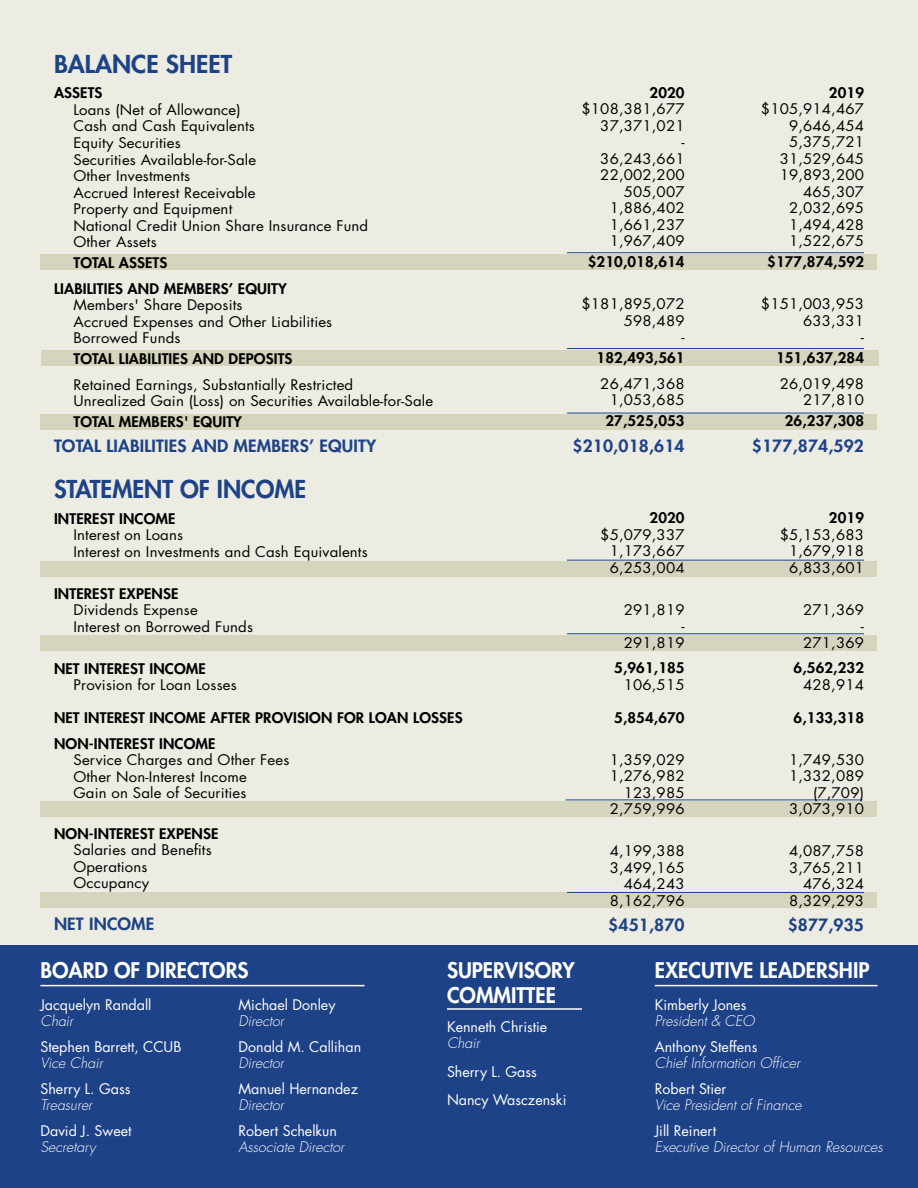
<style>
.page{position:relative;width:918px;height:1188px;background:#fff}
.page>*{position:absolute;margin:0;border:0;box-sizing:border-box;transform-origin:0 0}
.t1{font:800 24px "Futura";color:#1e4287}
.t2{font:800 24px "Futura";color:#1e4287;scale:1.05 1}
.t3{font:800 21px/25.2px "Futura";color:#fff}
.t4{font:800 16.5px "Futura";letter-spacing:.01em;color:#1e4287;scale:1.05 1}
.t5{font:14.25px/16.5px "Futura";letter-spacing:.01em;color:#000;text-align:right;scale:1.05 1}
.t6{font:800 14.25px/25.5px "Futura";letter-spacing:.01em;color:#000;scale:1.05 1}
.t7{font:14.25px/28.5px "Futura";color:#fff}
.t8{font:italic 300 14.25px "Futura";color:#fff}
</style>
<div class="page">
<div style="left:0;top:0;width:918px;height:946px;background:#edece3"></div>
<div style="left:40px;top:892px;width:838px;height:16px;background:#d5d4bc"></div>
<div style="left:40px;top:801px;width:838px;height:16px;background:#d5d4bc"></div>
<div style="left:40px;top:635px;width:838px;height:16px;background:#d5d4bc"></div>
<div style="left:40px;top:561px;width:838px;height:16px;background:#d5d4bc"></div>
<div style="left:40px;top:414px;width:838px;height:16px;background:#d5d4bc"></div>
<div style="left:41px;top:350px;width:837px;height:16px;background:#d5d4bc"></div>
<div style="left:40px;top:254px;width:838px;height:16px;background:#d5d4bc"></div>
<div style="left:0;top:945px;width:918px;height:243px;background:#1e4287"></div>
<hr style="left:40px;top:985px;width:324px;height:1px;background:#fff">
<hr style="left:655px;top:985px;width:223px;height:1px;background:#fff">
<hr style="left:447px;top:1008px;width:135px;height:2px;background:#fff">
<hr style="left:567px;top:252px;width:297px;height:1px;background:#1e4287">
<hr style="left:567px;top:413px;width:297px;height:1px;background:#1e4287">
<hr style="left:567px;top:348px;width:297px;height:1px;background:#1e4287">
<hr style="left:567px;top:560px;width:297px;height:1px;background:#1e4287">
<hr style="left:567px;top:633px;width:297px;height:1px;background:#1e4287">
<hr style="left:566px;top:800px;width:296px;height:1px;background:#1e4287">
<hr style="left:567px;top:892px;width:297px;height:1px;background:#1e4287">
<h1 class="t2" style="left:54px;top:49px;width:29px">BALANCE</h1>
<h1 class="t2" style="left:166px;top:49px;width:26px">SHEET</h1>
<p class="t6" style="left:54px;top:80px;width:48px">ASSETS</p>
<p class="t5" style="left:73px;top:102px;width:282px;text-align:left">Loans (Net of Allowance)<br>Cash and Cash Equivalents<br>Equity Securities<br>Securities Available-for-Sale<br>Other Investments<br>Accrued Interest Receivable<br>Property and Equipment<br>National Credit Union Share Insurance Fund<br>Other Assets</p>
<p class="t6" style="left:54px;top:250px;width:223px;text-indent:19px">TOTAL ASSETS<br>LIABILITIES AND MEMBERS’ EQUITY</p>
<p class="t5" style="left:73px;top:297px;width:248px;text-align:left">Members' Share Deposits<br>Accrued Expenses and Other Liabilities<br>Borrowed Funds</p>
<p class="t6" style="left:73px;top:346px;width:16px">TOTAL</p>
<p class="t6" style="left:119px;top:346px;width:13px">LIABILITIES</p>
<p class="t6" style="left:193px;top:346px;width:11px">AND</p>
<p class="t6" style="left:229px;top:346px;width:18px">DEPOSITS</p>
<p class="t5" style="left:73px;top:376px;width:344px;text-align:left">Retained Earnings, Substantially Restricted<br>Unrealized Gain (Loss) on Securities Available-for-Sale</p>
<p class="t6" style="left:73px;top:409px;width:16px">TOTAL</p>
<p class="t6" style="left:119px;top:409px;width:22px">MEMBERS</p>
<p class="t6" style="left:184px;top:409px;width:35px">' EQUITY</p>
<p class="t4" style="left:54px;top:436px;width:308px">TOTAL LIABILITIES AND MEMBERS’ EQUITY</p>
<h1 class="t1" style="left:54px;top:474px;width:254px">STATEMENT OF INCOME</h1>
<p class="t6" style="left:54px;top:506px;width:117px">INTEREST INCOME</p>
<p class="t5" style="left:73px;top:527px;width:282px;text-align:left">Interest on Loans<br>Interest on Investments and Cash Equivalents</p>
<p class="t6" style="left:54px;top:581px;width:120px">INTEREST EXPENSE</p>
<p class="t5" style="left:73px;top:602px;width:172px;text-align:left">Dividends Expense<br>Interest on Borrowed Funds</p>
<p class="t6" style="left:54px;top:656px;width:146px">NET INTEREST INCOME</p>
<p class="t5" style="left:73px;top:677px;width:157px">Provision for Loan Losses</p>
<p class="t6" style="left:54px;top:705px;width:391px">NET INTEREST INCOME AFTER PROVISION FOR LOAN LOSSES<br>NON-INTEREST INCOME</p>
<p class="t5" style="left:73px;top:752px;width:207px;text-align:left">Service Charges and Other Fees<br>Other Non-Interest Income<br>Gain on Sale of Securities</p>
<p class="t6" style="left:54px;top:821px;width:158px">NON-INTEREST EXPENSE</p>
<p class="t5" style="left:73px;top:842px;width:133px;text-align:left">Salaries and Benefits<br>Operations<br>Occupancy</p>
<p class="t4" style="left:54px;top:914px;width:97px">NET INCOME</p>
<p class="t6" style="left:650px;top:80px;width:35px">2020</p>
<p class="t5" style="left:582px;top:101px;width:100px">$108,381,677<br>37,371,021<br>-<br>36,243,661<br>22,002,200<br>505,007<br>1,886,402<br>1,661,237<br>1,967,409</p>
<p class="t6" style="left:588px;top:249px;width:94px">$210,018,614</p>
<p class="t5" style="left:582px;top:296px;width:100px">$181,895,072<br>598,489<br>-</p>
<p class="t6" style="left:597px;top:345px;width:85px">182,493,561</p>
<p class="t5" style="left:600px;top:375px;width:82px">26,471,368<br>1,053,685</p>
<p class="t6" style="left:605px;top:408px;width:77px">27,525,053</p>
<p class="t4" style="left:573px;top:435px;width:108px">$210,018,614</p>
<p class="t6" style="left:650px;top:505px;width:35px">2020</p>
<p class="t5" style="left:610px;top:526px;width:73px;text-align:justify;text-indent:-9px">$5,079,337<br>1,173,667<br>6,253,004</p>
<p class="t5" style="left:624px;top:601px;width:59px">291,819 -<br>291,819</p>
<p class="t6" style="left:614px;top:655px;width:69px">5,961,185</p>
<p class="t5" style="left:624px;top:676px;width:59px">106,515</p>
<p class="t6" style="left:614px;top:705px;width:69px">5,854,670</p>
<p class="t5" style="left:610px;top:751px;width:73px">1,359,029<br>1,276,982<br>123,985<br>2,759,996</p>
<p class="t5" style="left:610px;top:843px;width:73px">4,199,388<br>3,499,165<br>464,243<br>8,162,796</p>
<p class="t4" style="left:608px;top:915px;width:74px">$451,870</p>
<p class="t6" style="left:829px;top:80px;width:35px">2019</p>
<p class="t5" style="left:761px;top:101px;width:100px">$105,914,467<br>9,646,454<br>5,375,721<br>31,529,645<br>19,893,200<br>465,307<br>2,032,695<br>1,494,428<br>1,522,675</p>
<p class="t6" style="left:767px;top:249px;width:94px">$177,874,592</p>
<p class="t5" style="left:761px;top:296px;width:100px">$151,003,953<br>633,331<br>-</p>
<p class="t6" style="left:776px;top:345px;width:85px">151,637,284</p>
<p class="t5" style="left:780px;top:375px;width:82px">26,019,498<br>217,810</p>
<p class="t6" style="left:785px;top:408px;width:77px">26,237,308</p>
<p class="t4" style="left:752px;top:435px;width:108px">$177,874,592</p>
<p class="t6" style="left:829px;top:505px;width:35px">2019</p>
<p class="t5" style="left:789px;top:526px;width:73px;text-align:justify;text-indent:-9px">$5,153,683<br>1,679,918<br>6,833,601</p>
<p class="t5" style="left:803px;top:601px;width:59px">271,369 -<br>271,369</p>
<p class="t6" style="left:794px;top:655px;width:69px">6,562,232</p>
<p class="t5" style="left:803px;top:676px;width:59px">428,914</p>
<p class="t6" style="left:794px;top:705px;width:69px">6,133,318</p>
<p class="t5" style="left:789px;top:751px;width:73px">1,749,530<br>1,332,089 (7,709)<br>3,073,910</p>
<p class="t5" style="left:789px;top:843px;width:73px">4,087,758<br>3,765,211<br>476,324<br>8,329,293</p>
<p class="t4" style="left:788px;top:915px;width:74px">$877,935</p>
<h2 class="t3" style="left:40px;top:958px;width:27px">BOARD</h2>
<h2 class="t3" style="left:114px;top:958px;width:58px">OF DIRECTORS</h2>
<p class="t7" style="left:40px;top:990px;width:113px">Jacquelyn Randall</p>
<p class="t8" style="left:40px;top:1012px;width:34px">Chair</p>
<p class="t7" style="left:40px;top:1032px;width:143px">Stephen Barrett, CCUB</p>
<p class="t8" style="left:40px;top:1054px;width:64px">Vice Chair</p>
<p class="t7" style="left:40px;top:1074px;width:91px">Sherry L. Gass</p>
<p class="t8" style="left:40px;top:1096px;width:53px">Treasurer</p>
<p class="t7" style="left:40px;top:1116px;width:93px">David J. Sweet</p>
<p class="t8" style="left:40px;top:1138px;width:57px">Secretary</p>
<p class="t7" style="left:239px;top:990px;width:98px">Michael Donley</p>
<p class="t8" style="left:239px;top:1012px;width:47px">Director</p>
<p class="t7" style="left:239px;top:1032px;width:124px">Donald M. Callihan</p>
<p class="t8" style="left:239px;top:1054px;width:47px">Director</p>
<p class="t7" style="left:239px;top:1074px;width:121px">Manuel Hernandez</p>
<p class="t8" style="left:239px;top:1096px;width:47px">Director</p>
<p class="t7" style="left:239px;top:1116px;width:100px">Robert Schelkun</p>
<p class="t8" style="left:239px;top:1138px;width:107px">Associate Director</p>
<h2 class="t3" style="left:447px;top:958px;width:129px">SUPERVISORY<br>COMMITTEE</h2>
<p class="t7" style="left:447px;top:1013px;width:102px">Kenneth Christie</p>
<p class="t8" style="left:447px;top:1035px;width:34px">Chair</p>
<p class="t7" style="left:447px;top:1058px;width:121px">Sherry L. Gass<br>Nancy Wasczenski</p>
<h2 class="t3" style="left:655px;top:958px;width:23px">EXECUTIVE</h2>
<h2 class="t3" style="left:759px;top:958px;width:21px">LEADERSHIP</h2>
<p class="t7" style="left:655px;top:990px;width:93px">Kimberly Jones</p>
<p class="t8" style="left:655px;top:1012px;width:101px">President &amp; CEO</p>
<p class="t7" style="left:655px;top:1032px;width:104px">Anthony Steffens</p>
<p class="t8" style="left:655px;top:1054px;width:147px">Chief Information Officer</p>
<p class="t7" style="left:655px;top:1074px;width:73px">Robert Stier</p>
<p class="t8" style="left:655px;top:1096px;width:149px">Vice President of Finance</p>
<p class="t7" style="left:655px;top:1116px;width:63px">Jill Reinert</p>
<p class="t8" style="left:655px;top:1138px;width:230px">Executive Director of Human Resources</p>
</div>
